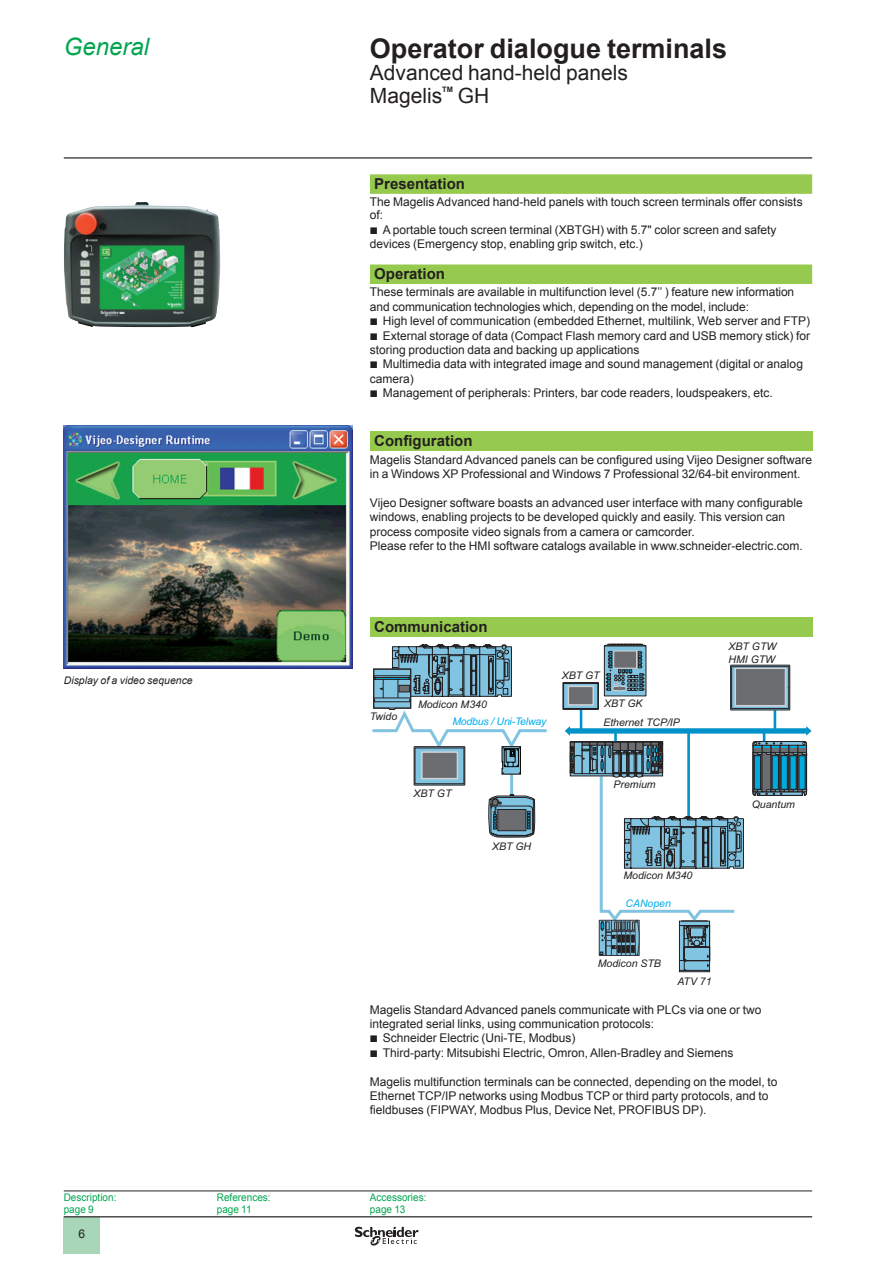
<style>
.page{position:relative;width:893px;height:1263px;background:#fff}
.page>*{position:absolute;margin:0;border:0;box-sizing:border-box;transform-origin:0 0}
.t1{font:700 27px "Arial";color:#231f20}
.t2{font:italic 24px "Arial";color:#00a54f}
.t3{font:21px/22.5px "Arial";color:#231f20}
.t4{font:700 15px "Arial";color:#231f20}
.t5{font:12px/14.4px "Arial";color:#231f20}
.t6{font:italic 10.5px "Arial";color:#231f20}
.t7{font:10.5px/12px "Arial";color:#00a54f;scale:.95 1}
.t8{font:italic 10.5px "Arial";letter-spacing:-.02em;color:#00aeef}
.t9{font:italic 10.5px "Arial";color:#00aeef}
.t10{font:700 7.5px "Arial";color:#231f20}
.s1{font-family:"Graph Schneider"}
</style>
<div class="page">
<hr style="left:64px;top:157px;width:748px;height:2px;background:#231f20">
<div style="left:64px;top:1217px;width:36px;height:37px;background:#a7d7b8"></div>
<hr style="left:64px;top:1216px;width:748px;height:1px;background:#231f20">
<svg style="left:355px;top:1226px;width:64px;height:20px"></svg>
<svg style="left:370px;top:174px;width:442px;height:110px"></svg>
<div style="left:370px;top:432px;width:442px;height:19px;background:#96ca4e"></div>
<div style="left:370px;top:618px;width:442px;height:19px;background:#96ca4e"></div>
<svg style="left:679px;top:971px;width:31px;height:1px"></svg>
<svg style="left:372px;top:644px;width:175px;height:194px"></svg>
<svg style="left:562px;top:643px;width:249px;height:328px"></svg>
<hr style="left:676px;top:1191px;width:136px;height:1px;background:#231f20">
<hr style="left:64px;top:1191px;width:153px;height:1px;background:#231f20">
<hr style="left:217px;top:1191px;width:153px;height:1px;background:#231f20">
<hr style="left:370px;top:1191px;width:153px;height:1px;background:#231f20">
<hr style="left:523px;top:1191px;width:153px;height:1px;background:#231f20">
<img style="left:64px;top:202px;width:157px;height:125px">
<svg style="left:64px;top:668px;width:289px;height:1px"></svg>
<img style="left:64px;top:426px;width:289px;height:242px">
<h2 class="t2" style="left:64px;top:31px;width:87px">General</h2>
<h1 class="t1" style="left:370px;top:30px;width:359px">Operator dialogue terminals</h1>
<h3 class="t3" style="left:370px;top:62px;width:260px">Advanced hand-held panels<br>Magelis</h3>
<p class="t10" style="left:442px;top:85px;width:12px">TM</p>
<h3 class="t3" style="left:458px;top:84px;width:33px">GH</h3>
<p class="t4" style="left:374px;top:174px;width:92px">Presentation</p>
<p class="t5" style="left:370px;top:196px;width:434px;line-height:13px">The Magelis Advanced hand-held panels with touch screen terminals offer consists of:</p>
<p class="t5" style="left:370px;top:222px;width:408px"><span class="s1">b</span> A portable touch screen terminal (XBTGH) with 5.7" color screen and safety devices (Emergency stop, enabling grip switch, etc.)</p>
<p class="t4" style="left:374px;top:264px;width:72px">Operation</p>
<p class="t5" style="left:370px;top:285px;width:442px">These terminals are available in multifunction level (5.7’’ ) feature new information and communication technologies which, depending on the model, include:<br><span class="s1">b</span> High level of communication (embedded Ethernet, multilink, Web server and FTP) <span class="s1">b</span> External storage of data (Compact Flash memory card and USB memory stick) for storing production data and backing up applications<br><span class="s1">b</span> Multimedia data with integrated image and sound management (digital or analog camera)<br><span class="s1">b</span> Management of peripherals: Printers, bar code readers, loudspeakers, etc.</p>
<p class="t4" style="left:374px;top:431px;width:100px">Configuration</p>
<p class="t5" style="left:370px;top:452px;width:444px">Magelis Standard Advanced panels can be configured using Vijeo Designer software in a Windows XP Professional and Windows 7 Professional 32/64-bit environment.</p>
<p class="t5" style="left:370px;top:495px;width:434px">Vijeo Designer software boasts an advanced user interface with many configurable windows, enabling projects to be developed quickly and easily. This version can process composite video signals from a camera or camcorder.<br>Please refer to the HMI software catalogs available in www.schneider-electric.com.</p>
<p class="t6" style="left:64px;top:673px;width:130px">Display of a video sequence</p>
<p class="t4" style="left:374px;top:617px;width:115px">Communication</p>
<p class="t6" style="left:370px;top:710px;width:29px">Twido</p>
<p class="t6" style="left:418px;top:697px;width:70px">Modicon M340</p>
<p class="t8" style="left:452px;top:714px;width:95px">Modbus / Uni-Telway</p>
<p class="t6" style="left:562px;top:669px;width:39px">XBT GT</p>
<p class="t6" style="left:604px;top:697px;width:40px">XBT GK</p>
<p class="t6" style="left:603px;top:715px;width:78px">Ethernet TCP/IP</p>
<p class="t6" style="left:728px;top:639px;width:49px">XBT GTW</p>
<p class="t6" style="left:728px;top:652px;width:48px">HMI GTW</p>
<p class="t6" style="left:414px;top:787px;width:39px">XBT GT</p>
<p class="t6" style="left:492px;top:839px;width:41px">XBT GH</p>
<p class="t6" style="left:614px;top:777px;width:43px">Premium</p>
<p class="t6" style="left:623px;top:869px;width:70px">Modicon M340</p>
<p class="t9" style="left:625px;top:897px;width:47px">CANopen</p>
<p class="t6" style="left:598px;top:956px;width:65px">Modicon STB</p>
<p class="t6" style="left:677px;top:974px;width:36px">ATV 71</p>
<p class="t6" style="left:752px;top:797px;width:45px">Quantum</p>
<p class="t5" style="left:370px;top:1002px;width:393px">Magelis Standard Advanced panels communicate with PLCs via one or two integrated serial links, using communication protocols:<br><span class="s1">b</span> Schneider Electric (Uni-TE, Modbus)<br><span class="s1">b</span> Third-party: Mitsubishi Electric, Omron, Allen-Bradley and Siemens</p>
<p class="t5" style="left:370px;top:1074px;width:409px">Magelis multifunction terminals can be connected, depending on the model, to<br>Ethernet TCP/IP networks using Modbus TCP or third party protocols, and to fieldbuses (FIPWAY, Modbus Plus, Device Net, PROFIBUS DP).</p>
<p class="t7" style="left:64px;top:1191px;width:57px">Description: page 9</p>
<p class="t7" style="left:217px;top:1191px;width:58px">References: page 11</p>
<p class="t7" style="left:370px;top:1191px;width:61px">Accessories: page 13</p>
<p class="t5" style="left:79px;top:1227px;width:8px">6</p>
</div>
